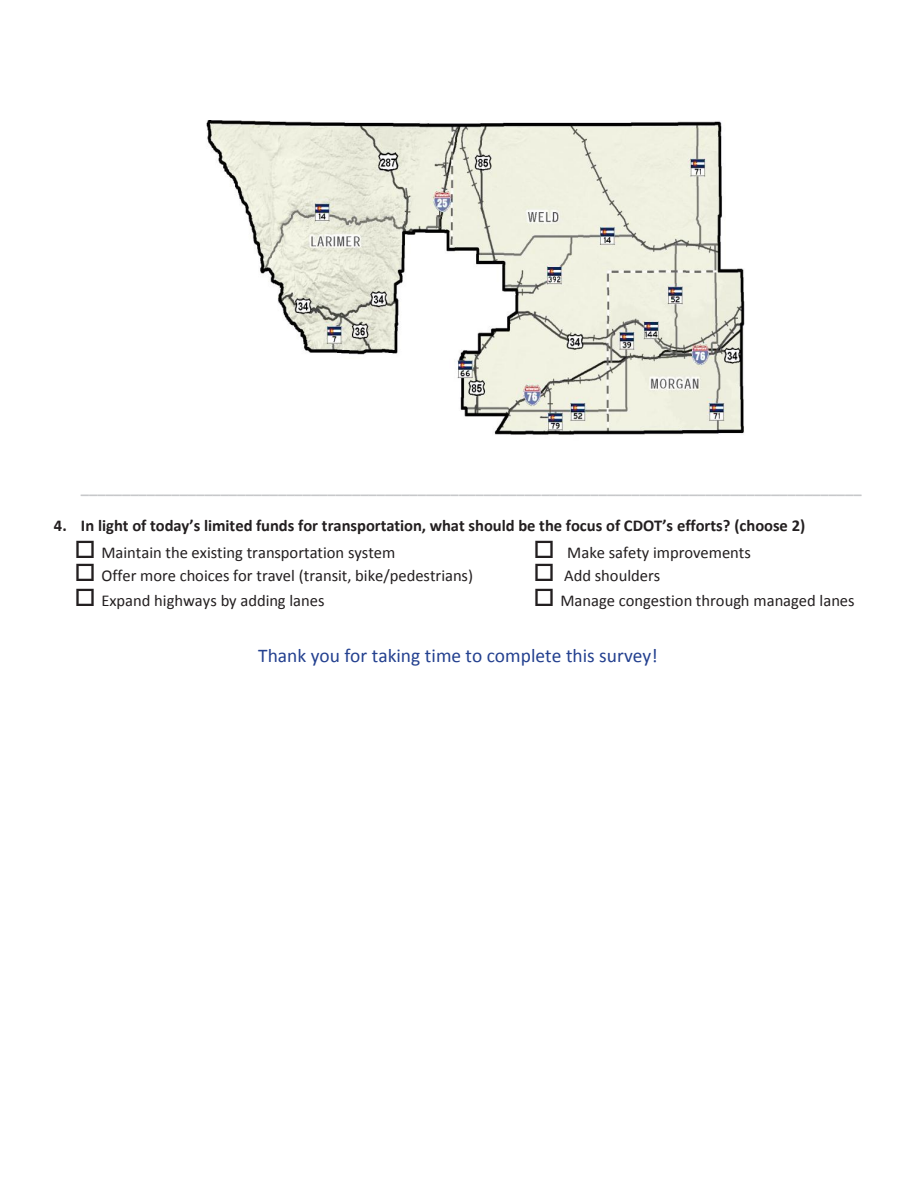
<style>
.page{position:relative;width:918px;height:1188px;background:#fff}
.page>*{position:absolute;margin:0;border:0;box-sizing:border-box;transform-origin:0 0}
.t1{font:19.5px "Calibri";color:#23408f}
.t2{font:16.5px "Calibri";color:#231f20}
.t3{font:700 16.5px "Calibri";color:#c7c8ca}
.t4{font:700 16.5px "Calibri";letter-spacing:-.005em;color:#231f20}
</style>
<div class="page">
<img style="left:206px;top:121px;width:539px;height:314px">
<p class="t3" style="left:81px;top:477px;width:782px">_______________________________________________________________________________________________</p>
<p class="t4" style="left:54px;top:515px;width:753px">4. In light of today’s limited funds for transportation, what should be the focus of CDOT’s efforts? (choose 2)</p>
<p class="t2" style="left:74px;top:542px;width:322px">□ Maintain the existing transportation system</p>
<p class="t2" style="left:74px;top:566px;width:400px">□ Offer more choices for travel (transit, bike/pedestrians)</p>
<p class="t2" style="left:74px;top:590px;width:252px">□ Expand highways by adding lanes</p>
<p class="t2" style="left:533px;top:542px;width:219px">□ Make safety improvements</p>
<p class="t2" style="left:533px;top:566px;width:128px">□ Add shoulders</p>
<p class="t2" style="left:533px;top:590px;width:323px">□ Manage congestion through managed lanes</p>
<p class="t1" style="left:258px;top:643px;width:401px">Thank you for taking time to complete this survey!</p>
</div>
